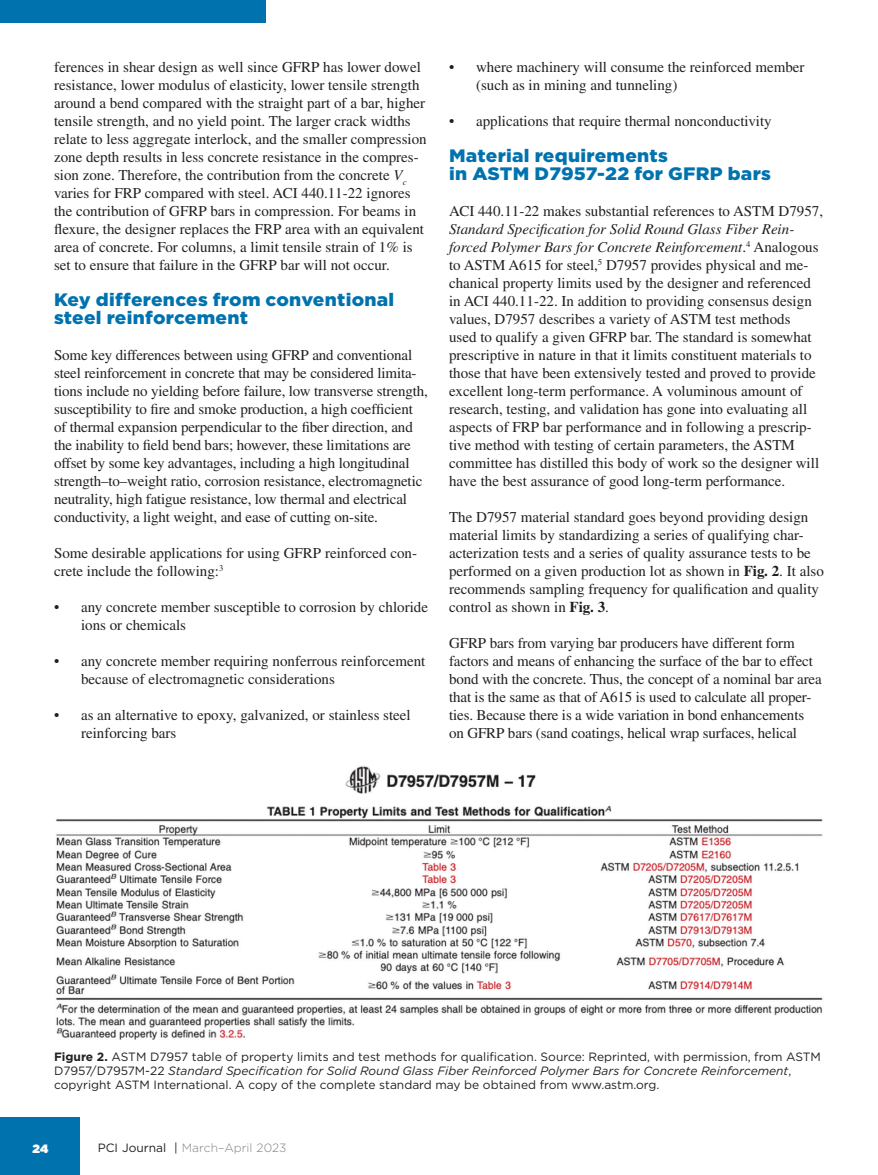
<style>
.page{position:relative;width:878px;height:1175px;background:#fff}
.page>*{position:absolute;margin:0;border:0;box-sizing:border-box;transform-origin:0 0}
.Subhead_Blue{font:900 18px/18px "Gotham";letter-spacing:.015em;color:#0073ae;scale:1.06 1}
.Body{font:15px/18px "Times LT Std";color:#231f20}
.Figure_caption_black{font:12px/14.4px "Gotham";color:#231f20}
.t1{font:300 12px "Gotham";color:#808285}
.t2{font:900 12px "Gotham";color:#fff}
.s1{font-style:italic}
.s2{font-weight:700}
.s3{font-weight:400;color:#231f20}
</style>
<div class="page">
<div style="left:0;top:1117px;width:80px;height:57px;background:#0073ae"></div>
<div style="left:0;top:0;width:266px;height:23px;background:#0073ae"></div>
<img style="left:56px;top:766px;width:767px;height:274px">
<p class="Body" style="left:54px;top:58px;width:374px">ferences in shear design as well since GFRP has lower dowel resistance, lower modulus of elasticity, lower tensile strength around a bend compared with the straight part of a bar, higher tensile strength, and no yield point. The larger crack widths relate to less aggregate interlock, and the smaller compression zone depth results in less concrete resistance in the compres&shy;sion zone. Therefore, the contribution from the concrete <span class="s1">V</span><sub>c </sub>varies for FRP compared with steel. ACI 440.11-22 ignores the contribution of GFRP bars in compression. For beams in flexure, the designer replaces the FRP area with an equivalent area of concrete. For columns, a limit tensile strain of 1% is set to ensure that failure in the GFRP bar will not occur.</p>
<p class="Subhead_Blue" style="left:54px;top:290px;width:322px">Key differences from conventional steel reinforcement</p>
<p class="Body" style="left:54px;top:346px;width:375px">Some key differences between using GFRP and conventional steel reinforcement in concrete that may be considered limita&shy;tions include no yielding before failure, low transverse strength, susceptibility to fire and smoke production, a high coefficient of thermal expansion perpendicular to the fiber direction, and the inability to field bend bars; however, these limitations are offset by some key advantages, including a high longitudinal strength–to–weight ratio, corrosion resistance, electromagnetic neutrality, high fatigue resistance, low thermal and electrical conductivity, a light weight, and ease of cutting on-site.</p>
<p class="Body" style="left:54px;top:544px;width:364px">Some desirable applications for using GFRP reinforced con&shy;crete include the following:<sup>3</sup></p>
<p class="Body" style="left:81px;top:598px;width:348px;text-indent:-27px">• any concrete member susceptible to corrosion by chloride ions or chemicals</p>
<p class="Body" style="left:81px;top:652px;width:346px;text-indent:-27px">• any concrete member requiring nonferrous reinforcement because of electromagnetic considerations</p>
<p class="Body" style="left:81px;top:706px;width:331px;text-indent:-27px">• as an alternative to epoxy, galvanized, or stainless steel reinforcing bars</p>
<p class="Body" style="left:476px;top:58px;width:330px;text-indent:-27px">• where machinery will consume the reinforced member (such as in mining and tunneling)</p>
<p class="Body" style="left:449px;top:112px;width:324px">• applications that require thermal nonconductivity</p>
<p class="Subhead_Blue" style="left:449px;top:146px;width:305px">Material requirements<br>in ASTM D7957-22 for GFRP bars</p>
<p class="Body" style="left:449px;top:202px;width:375px">ACI 440.11-22 makes substantial references to ASTM D7957, <span class="s1">Standard Specification for Solid Round Glass Fiber Rein&shy;forced Polymer Bars for Concrete Reinforcement</span>.<sup>4</sup> Analogous to ASTM A615 for steel,<sup>5</sup> D7957 provides physical and me&shy;chanical property limits used by the designer and referenced in ACI 440.11-22. In addition to providing consensus design values, D7957 describes a variety of ASTM test methods<br>used to qualify a given GFRP bar. The standard is somewhat prescriptive in nature in that it limits constituent materials to those that have been extensively tested and proved to provide excellent long-term performance. A voluminous amount of research, testing, and validation has gone into evaluating all aspects of FRP bar performance and in following a prescrip&shy;tive method with testing of certain parameters, the ASTM committee has distilled this body of work so the designer will have the best assurance of good long-term performance.</p>
<p class="Body" style="left:449px;top:508px;width:376px">The D7957 material standard goes beyond providing design material limits by standardizing a series of qualifying char&shy;acterization tests and a series of quality assurance tests to be performed on a given production lot as shown in <span class="s2">Fig. 2</span>. It also recommends sampling frequency for qualification and quality control as shown in <span class="s2">Fig. 3</span>.</p>
<p class="Body" style="left:449px;top:634px;width:374px">GFRP bars from varying bar producers have different form factors and means of enhancing the surface of the bar to effect bond with the concrete. Thus, the concept of a nominal bar area that is the same as that of A615 is used to calculate all proper&shy;ties. Because there is a wide variation in bond enhancements on GFRP bars (sand coatings, helical wrap surfaces, helical</p>
<p class="Figure_caption_black" style="left:54px;top:1049px;width:768px"><span class="s2">Figure 2.</span> ASTM D7957 table of property limits and test methods for qualification. Source: Reprinted, with permission, from ASTM<br>D7957/D7957M-22 <span class="s1">Standard Specification for Solid Round Glass Fiber Reinforced Polymer Bars for Concrete Reinforcement</span>, copyright ASTM International. A copy of the complete standard may be obtained from www.astm.org.</p>
<p class="t2" style="left:33px;top:1139px;width:17px">24</p>
<p class="t1" style="left:98px;top:1140px;width:190px"><span class="s3">PCI Journal</span> <span class="s3">|</span> March–April 2023</p>
</div>
